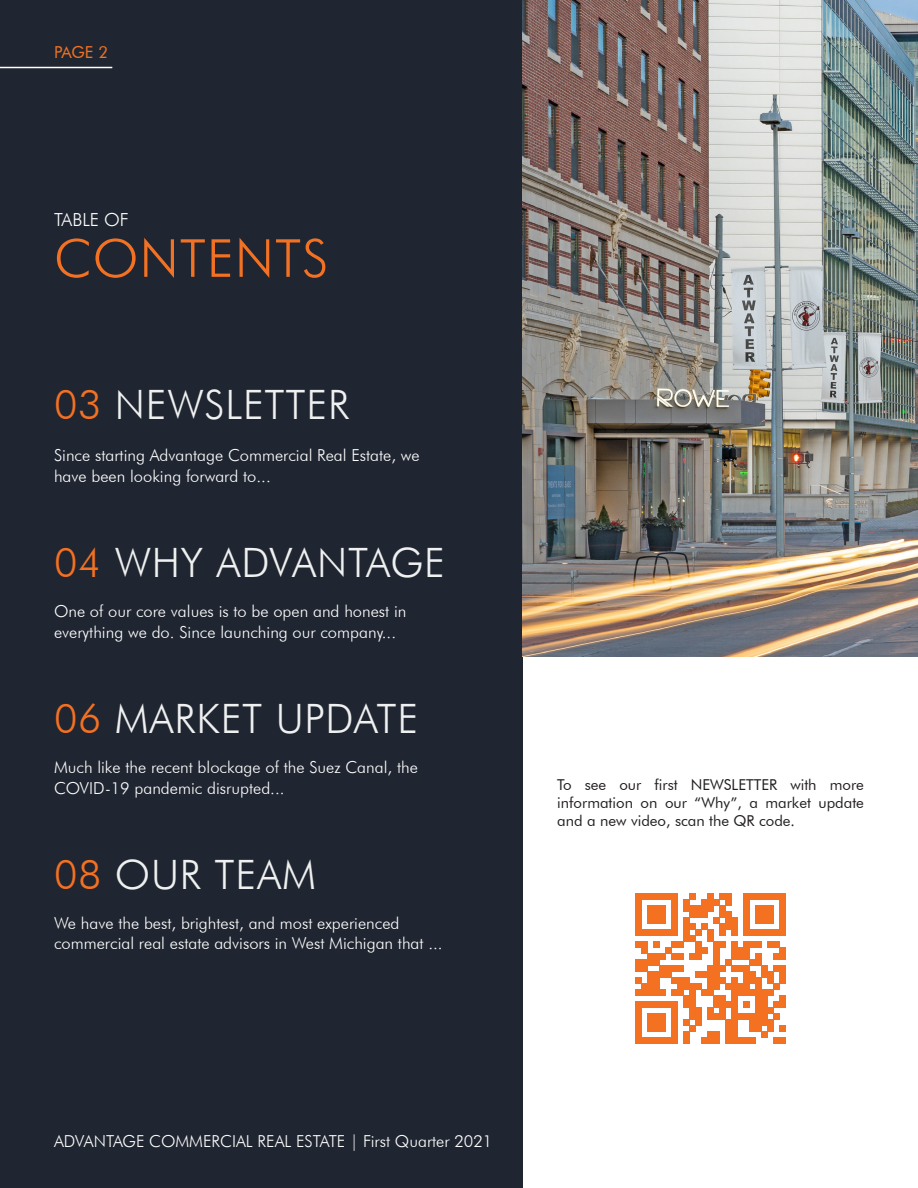
<style>
.page{position:relative;width:918px;height:1188px;background:#fff}
.page>*{position:absolute;margin:0;border:0;box-sizing:border-box;transform-origin:0 0}
.t1{font:300 52.5px "Futura BT";letter-spacing:.02em;color:#f37123}
.t2{font:300 40.5px "Futura BT";letter-spacing:.02em;color:#eff0f0}
.t3{font:300 18px "Futura BT";color:#fff}
.t4{font:300 16.5px/21px "Futura BT";color:#fff}
.t5{font:16.5px "Futura BT";color:#f37121}
.t6{font:15px/18px "Futura BT";color:#231f20;text-align:justify}
.s1{color:#f37123}
</style>
<div class="page">
<div style="left:0;top:0;width:523px;height:1188px;background:#202631"></div>
<img style="left:523px;top:0;width:395px;height:657px">
<hr style="left:0;top:67px;width:112px;height:1px;background:#fff">
<svg style="left:635px;top:894px;width:150px;height:150px"></svg>
<p class="t5" style="left:54px;top:42px;width:56px">PAGE 2</p>
<p class="t3" style="left:54px;top:209px;width:76px">TABLE OF</p>
<p class="t1" style="left:54px;top:226px;width:276px">CONTENTS</p>
<p class="t2" style="left:54px;top:380px;width:297px"><span class="s1">03</span> NEWSLETTER</p>
<p class="t4" style="left:54px;top:445px;width:367px">Since starting Advantage Commercial Real Estate, we have been looking forward to...</p>
<p class="t2" style="left:54px;top:538px;width:393px"><span class="s1">04</span> WHY ADVANTAGE</p>
<p class="t4" style="left:54px;top:601px;width:354px">One of our core values is to be open and honest in everything we do. Since launching our company...</p>
<p class="t2" style="left:54px;top:694px;width:366px"><span class="s1">06</span> MARKET UPDATE</p>
<p class="t4" style="left:54px;top:757px;width:365px">Much like the recent blockage of the Suez Canal, the<br>COVID-19 pandemic disrupted...</p>
<p class="t2" style="left:54px;top:850px;width:263px"><span class="s1">08</span> OUR TEAM</p>
<p class="t4" style="left:54px;top:914px;width:390px;line-height:19.8px">We have the best, brightest, and most experienced commercial real estate advisors in West Michigan that ...</p>
<p class="t6" style="left:557px;top:775px;width:308px">To see our first NEWSLETTER with more information on our “Why”, a market update and a new video, scan the QR code.</p>
<p class="t4" style="left:54px;top:1130px;width:440px">ADVANTAGE COMMERCIAL REAL ESTATE | First Quarter 2021</p>
</div>
